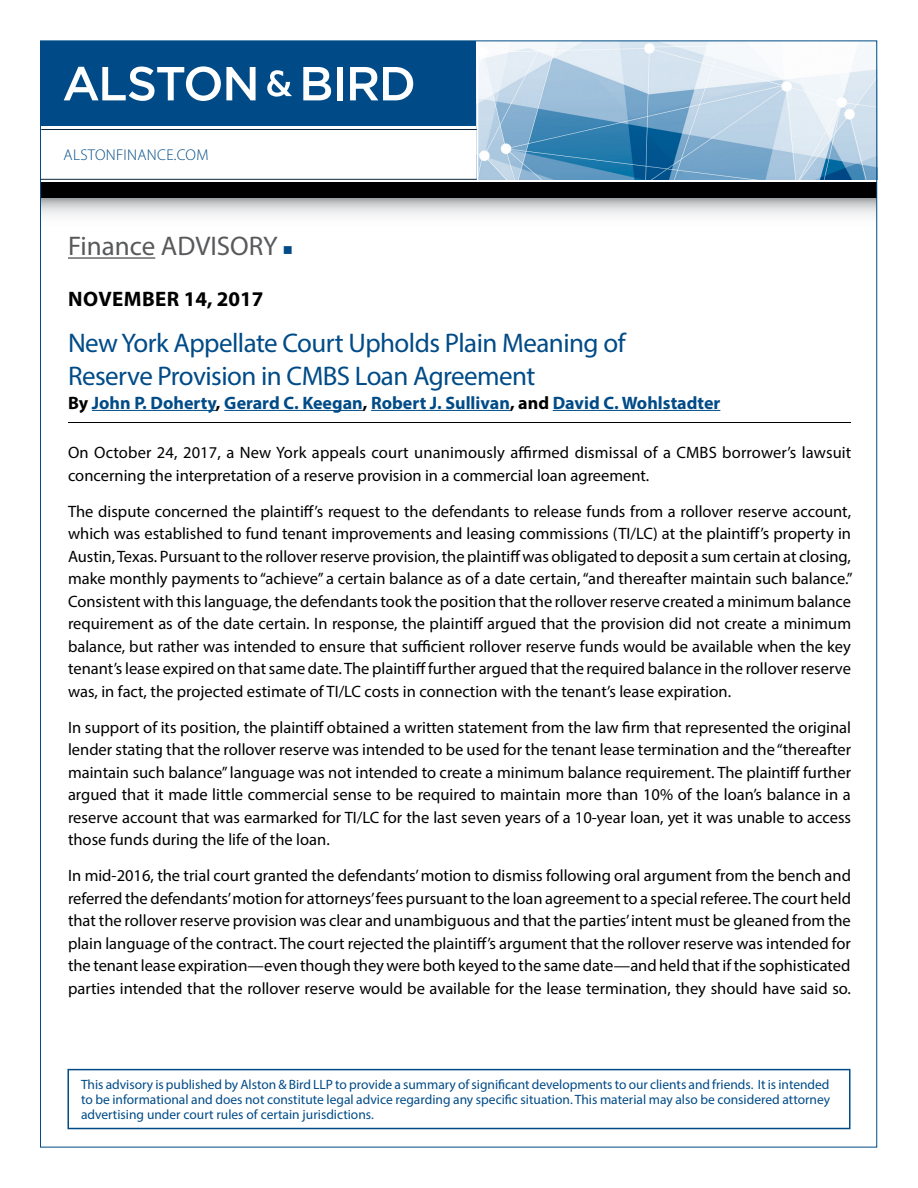
<style>
.page{position:relative;width:918px;height:1188px;background:#fff}
.page>*{position:absolute;margin:0;border:0;box-sizing:border-box;transform-origin:0 0}
.t1{font:27px/32.4px "Myriad Pro";letter-spacing:-.02em;color:#004b87}
.t2{font:27px "Myriad Pro";color:#58595b}
.t3{font:700 21px "Myriad Pro";letter-spacing:.02em;color:#000}
.t4{font:700 18px "Myriad Pro";color:#004b87}
.t5{font:16.5px/22.5px "Myriad Pro";color:#000;text-align:justify}
.t6{font:300 15.6px "Myriad Pro";letter-spacing:.02em;color:#004b87}
.t7{font:13.5px/15px "Myriad Pro";color:#004b87;text-align:justify}
.s1{color:#004b87}
.s2{color:#000}
</style>
<div class="page">
<svg style="left:42px;top:198px;width:833px;height:18px"></svg>
<div style="left:40px;top:41px;width:836px;height:85px;background:#004b87"></div>
<img style="left:478px;top:42px;width:397px;height:138px">
<hr style="left:477px;top:40px;width:1px;height:140px;background:#fff">
<hr style="left:41px;top:129px;width:436px;height:1px;background:#0b263c">
<hr style="left:40px;top:179px;width:437px;height:1px;background:#0b263c">
<div style="left:40px;top:182px;width:837px;height:16px;background:#000"></div>
<svg style="left:64px;top:66px;width:192px;height:35px"></svg>
<svg style="left:267px;top:70px;width:25px;height:27px"></svg>
<svg style="left:303px;top:67px;width:28px;height:33px"></svg>
<div style="left:337px;top:67px;width:6px;height:33px;background:#fff"></div>
<svg style="left:350px;top:67px;width:63px;height:33px"></svg>
<div style="left:68px;top:1069px;width:782px;height:60px;border:2px solid #004b87"></div>
<hr style="left:68px;top:257px;width:87px;height:2px;background:#58595b">
<hr style="left:68px;top:422px;width:783px;height:1px;background:#000">
<hr style="left:92px;top:410px;width:124px;height:1px;background:#004b87">
<hr style="left:224px;top:410px;width:139px;height:1px;background:#004b87">
<hr style="left:371px;top:410px;width:139px;height:1px;background:#004b87">
<hr style="left:553px;top:410px;width:167px;height:1px;background:#004b87">
<p class="t6" style="left:64px;top:145px;width:146px">ALSTONFINANCE.COM</p>
<h1 class="t2" style="left:68px;top:230px;width:226px">Finance ADVISORY <span class="s1">■</span></h1>
<p class="t3" style="left:68px;top:286px;width:197px">NOVEMBER 14, 2017</p>
<h1 class="t1" style="left:68px;top:327px;width:559px">New York Appellate Court Upholds Plain Meaning of<br>Reserve Provision in CMBS Loan Agreement</h1>
<p class="t4" style="left:68px;top:391px;width:654px"><span class="s2">By</span> John P. Doherty<span class="s2">,</span> Gerard C. Keegan<span class="s2">,</span> Robert J. Sullivan<span class="s2">, and</span> David C. Wohlstadter</p>
<p class="t5" style="left:68px;top:441px;width:785px">On October 24, 2017, a New York appeals court unanimously affirmed dismissal of a CMBS borrower’s lawsuit concerning the interpretation of a reserve provision in a commercial loan agreement.</p>
<p class="t5" style="left:68px;top:500px;width:786px">The dispute concerned the plaintiff’s request to the defendants to release funds from a rollover reserve account, which was established to fund tenant improvements and leasing commissions (TI/LC) at the plaintiff’s property in Austin, Texas. Pursuant to the rollover reserve provision, the plaintiff was obligated to deposit a sum certain at closing, make monthly payments to “achieve” a certain balance as of a date certain, “and thereafter maintain such balance.” Consistent with this language, the defendants took the position that the rollover reserve created a minimum balance requirement as of the date certain. In response, the plaintiff argued that the provision did not create a minimum balance, but rather was intended to ensure that sufficient rollover reserve funds would be available when the key tenant’s lease expired on that same date. The plaintiff further argued that the required balance in the rollover reserve was, in fact, the projected estimate of TI/LC costs in connection with the tenant’s lease expiration.</p>
<p class="t5" style="left:68px;top:716px;width:785px">In support of its position, the plaintiff obtained a written statement from the law firm that represented the original lender stating that the rollover reserve was intended to be used for the tenant lease termination and the “thereafter maintain such balance” language was not intended to create a minimum balance requirement. The plaintiff further argued that it made little commercial sense to be required to maintain more than 10% of the loan’s balance in a reserve account that was earmarked for TI/LC for the last seven years of a 10-year loan, yet it was unable to access those funds during the life of the loan.</p>
<p class="t5" style="left:68px;top:864px;width:785px">In mid-2016, the trial court granted the defendants’ motion to dismiss following oral argument from the bench and referred the defendants’ motion for attorneys’ fees pursuant to the loan agreement to a special referee. The court held that the rollover reserve provision was clear and unambiguous and that the parties’ intent must be gleaned from the plain language of the contract. The court rejected the plaintiff’s argument that the rollover reserve was intended for the tenant lease expiration—even though they were both keyed to the same date—and held that if the sophisticated parties intended that the rollover reserve would be available for the lease termination, they should have said so.</p>
<p class="t7" style="left:81px;top:1076px;width:751px">This advisory is published by Alston &amp; Bird LLP to provide a summary of significant developments to our clients and friends. It is intended to be informational and does not constitute legal advice regarding any specific situation. This material may also be considered attorney advertising under court rules of certain jurisdictions.</p>
</div>
